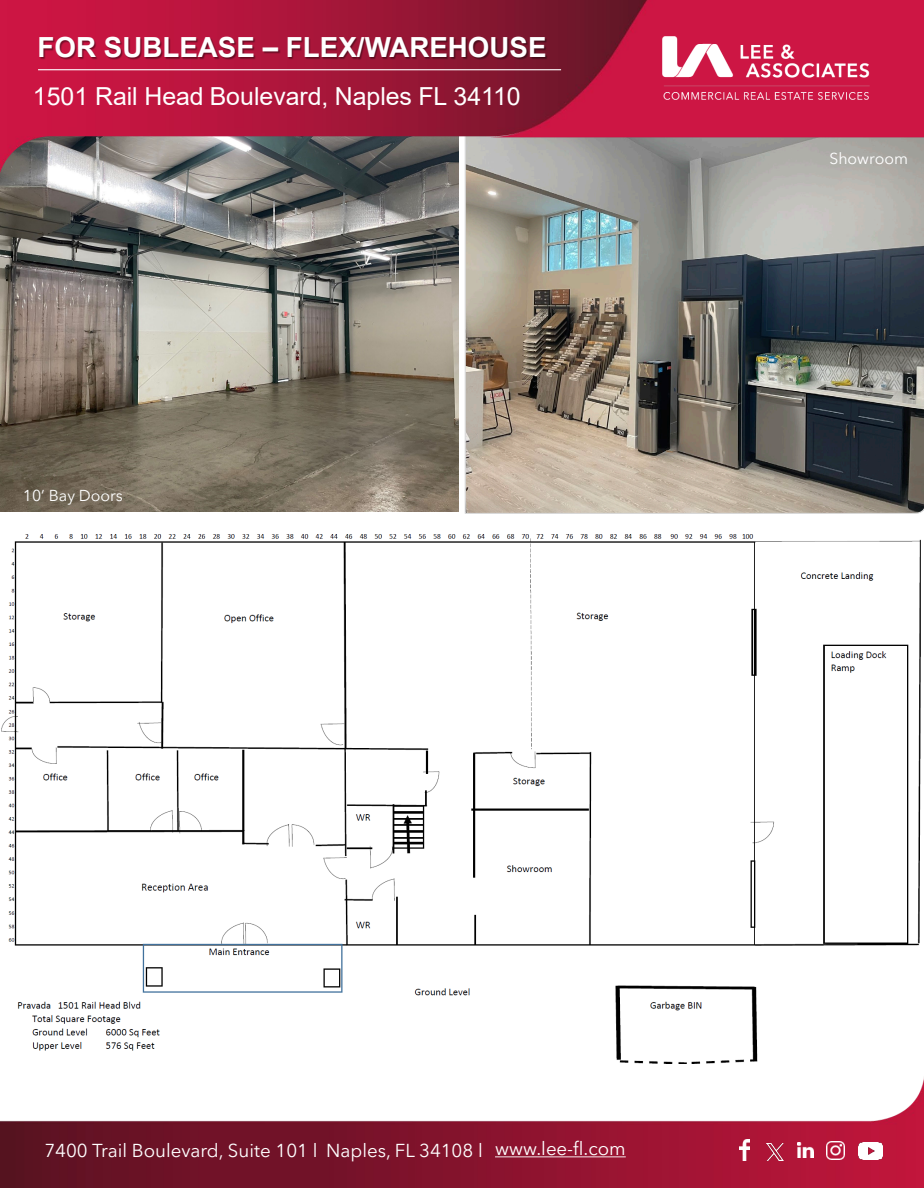
<style>
.page{position:relative;width:924px;height:1188px;background:#fff}
.page>*{position:absolute;margin:0;border:0;box-sizing:border-box;transform-origin:0 0}
.t1{font:700 27.75px "Arial";color:#fff}
.t2{font:24.9px "Arial";color:#fff}
.t3{font:18.75px "Avenir Next LT Pro";color:#fff}
.t4{font:15.9px "Avenir Next LT Pro";letter-spacing:.005em;color:#fff}
</style>
<div class="page">
<img style="left:0;top:180px;width:459px;height:331px">
<img style="left:464px;top:180px;width:459px;height:334px">
<img style="left:0;top:1082px;width:923px;height:106px">
<img style="left:0;top:0;width:923px;height:180px">
<img style="left:652px;top:26px;width:227px;height:83px">
<svg style="left:495px;top:1156px;width:130px;height:1px"></svg>
<img style="left:20px;top:21px;width:225px;height:63px">
<img style="left:245px;top:21px;width:16px;height:63px">
<img style="left:261px;top:21px;width:7px;height:63px">
<img style="left:268px;top:21px;width:306px;height:63px">
<img style="left:1px;top:534px;width:920px;height:530px">
<img style="left:739px;top:1140px;width:10px;height:21px">
<img style="left:797px;top:1143px;width:16px;height:14px">
<img style="left:826px;top:1141px;width:18px;height:18px">
<img style="left:858px;top:1143px;width:24px;height:16px">
<img style="left:766px;top:1144px;width:17px;height:17px">
<p class="t1" style="left:38px;top:28px;width:510px">FOR SUBLEASE – FLEX/WAREHOUSE</p>
<p class="t2" style="left:33px;top:79px;width:489px">1501 Rail Head Boulevard, Naples FL 34110</p>
<p class="t4" style="left:23px;top:486px;width:102px">10’ Bay Doors</p>
<p class="t4" style="left:829px;top:149px;width:80px">Showroom</p>
<p class="t3" style="left:44px;top:1140px;width:440px">7400 Trail Boulevard, Suite 101 l Naples, FL 34108 l</p>
<p class="t3" style="left:495px;top:1137px;width:132px">www.lee-fl.com</p>
</div>
